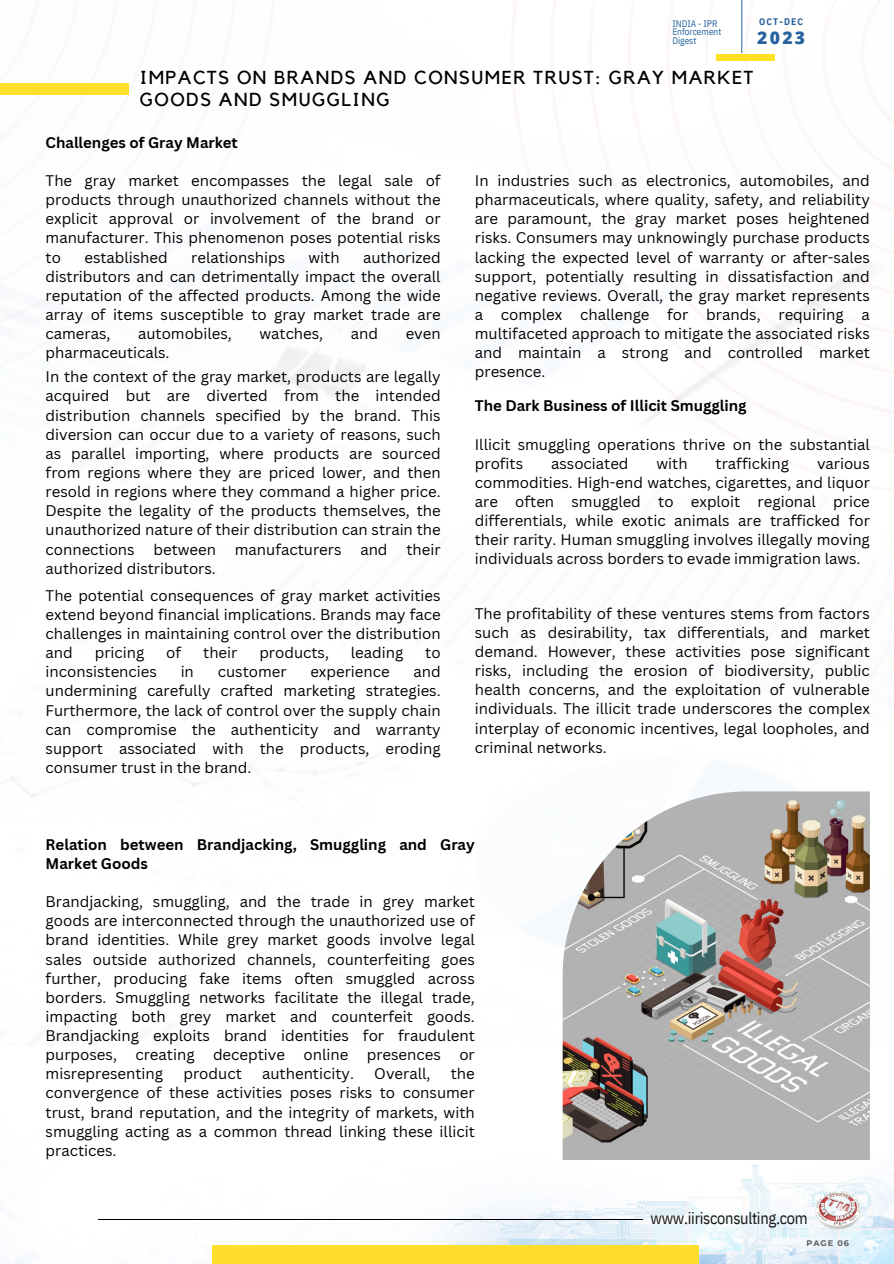
<style>
.page{position:relative;width:894px;height:1264px;background:#fff}
.page>*{position:absolute;margin:0;border:0;box-sizing:border-box;transform-origin:0 0}
.t1{font:18.75px/22.5px "Kollektif";letter-spacing:.075em;color:#000}
.t2{font:800 17.55px "Open Sans";color:#26629f}
.t3{font:16.35px "IBM Plex Sans Cond";letter-spacing:-.02em;color:#171615}
.t4{font:15px/19.2px "Canva Sans";color:#000;text-align:justify}
.t5{font:700 15px/19.2px "Canva Sans";color:#000}
.t6{font:700 9.6px "IBM Plex Sans Cond";letter-spacing:.12em;color:#26629f}
.t7{font:9.45px/8.4px "IBM Plex Sans Cond";color:#26629f}
.t8{font:700 8.1px "Montserrat";letter-spacing:.12em;color:#5c5c5c}
</style>
<div class="page">
<img style="left:0;top:1046px;width:893px;height:217px">
<svg style="left:580px;top:0;width:313px;height:422px"></svg>
<hr style="left:98px;top:1218px;width:544px;height:1px;background:#000">
<div style="left:212px;top:1245px;width:486px;height:18px;background:#ffdf2b"></div>
<hr style="left:741px;top:0;width:1px;height:53px;background:#26629f">
<div style="left:715px;top:55px;width:59px;height:6px;background:#ffe121"></div>
<div style="left:0;top:83px;width:129px;height:12px;background:#ffdf2b"></div>
<img style="left:562px;top:791px;width:307px;height:368px">
<img style="left:808px;top:1185px;width:61px;height:48px">
<p class="t6" style="left:759px;top:15px;width:45px">OCT-DEC</p>
<p class="t7" style="left:672px;top:19px;width:51px">INDIA - IPR<br>Enforcement<br>Digest</p>
<p class="t2" style="left:757px;top:25px;width:49px">2023</p>
<p class="t1" style="left:140px;top:67px;width:615px">IMPACTS ON BRANDS AND CONSUMER TRUST: GRAY MARKET<br>GOODS AND SMUGGLING</p>
<p class="t5" style="left:46px;top:132px;width:194px">Challenges of Gray Market</p>
<p class="t4" style="left:46px;top:170px;width:396px">The gray market encompasses the legal sale of products through unauthorized channels without the explicit approval or involvement of the brand or manufacturer. This phenomenon poses potential risks to</p>
<p class="t4" style="left:46px;top:247px;width:396px;text-indent:317px">authorized distributors and can detrimentally impact the overall reputation of the affected products. Among the wide array of items susceptible to gray market trade are cameras,</p>
<p class="t4" style="left:84px;top:247px;width:85px">established</p>
<p class="t4" style="left:191px;top:247px;width:95px">relationships</p>
<p class="t4" style="left:308px;top:247px;width:33px">with</p>
<p class="t4" style="left:138px;top:323px;width:95px">automobiles,</p>
<p class="t4" style="left:259px;top:323px;width:65px">watches,</p>
<p class="t4" style="left:351px;top:323px;width:29px">and</p>
<p class="t4" style="left:405px;top:323px;width:36px">even</p>
<p class="t4" style="left:46px;top:340px;width:396px;line-height:24.2px">pharmaceuticals.<br>In the context of the gray market, products are legally</p>
<p class="t4" style="left:46px;top:386px;width:396px">acquired but are diverted from the intended distribution channels specified by the brand. This diversion can occur due to a variety of reasons, such as parallel importing, where products are sourced from regions where they are priced lower, and then resold in regions where they command a higher price.<br>Despite the legality of the products themselves, the unauthorized nature of their distribution can strain the connections</p>
<p class="t4" style="left:153px;top:539px;width:64px">between</p>
<p class="t4" style="left:235px;top:539px;width:108px">manufacturers</p>
<p class="t4" style="left:360px;top:539px;width:29px">and</p>
<p class="t4" style="left:406px;top:539px;width:36px">their</p>
<p class="t4" style="left:46px;top:554px;width:396px;line-height:27px">authorized distributors.<br>The potential consequences of gray market activities</p>
<p class="t4" style="left:46px;top:604px;width:396px">extend beyond financial implications. Brands may face challenges in maintaining control over the distribution and</p>
<p class="t4" style="left:95px;top:642px;width:51px">pricing</p>
<p class="t4" style="left:166px;top:642px;width:16px">of</p>
<p class="t4" style="left:203px;top:642px;width:36px">their</p>
<p class="t4" style="left:259px;top:642px;width:71px">products,</p>
<p class="t4" style="left:351px;top:642px;width:54px">leading</p>
<p class="t4" style="left:425px;top:642px;width:17px">to</p>
<p class="t4" style="left:46px;top:661px;width:113px">inconsistencies</p>
<p class="t4" style="left:181px;top:661px;width:15px">in</p>
<p class="t4" style="left:218px;top:661px;width:70px">customer</p>
<p class="t4" style="left:310px;top:661px;width:81px">experience</p>
<p class="t4" style="left:46px;top:661px;width:396px;text-indent:368px">and undermining carefully crafted marketing strategies.<br>Furthermore, the lack of control over the supply chain can compromise the authenticity and warranty support associated with the products, eroding consumer trust in the brand.</p>
<p class="t4" style="left:474px;top:170px;width:396px">In industries such as electronics, automobiles, and pharmaceuticals, where quality, safety, and reliability are paramount, the gray market poses heightened risks. Consumers may unknowingly purchase products lacking the expected level of warranty or after-sales support, potentially resulting in dissatisfaction and negative reviews. Overall, the gray market represents a complex challenge for brands, requiring a multifaceted approach to mitigate the associated risks and maintain a strong and controlled market presence.</p>
<p class="t5" style="left:474px;top:396px;width:273px">The Dark Business of Illicit Smuggling</p>
<p class="t4" style="left:474px;top:434px;width:396px">Illicit smuggling operations thrive on the substantial profits</p>
<p class="t4" style="left:551px;top:453px;width:79px">associated</p>
<p class="t4" style="left:656px;top:453px;width:33px">with</p>
<p class="t4" style="left:715px;top:453px;width:75px">trafficking</p>
<p class="t4" style="left:474px;top:453px;width:396px;text-indent:342px">various commodities. High-end watches, cigarettes, and liquor are often smuggled to exploit regional price differentials, while exotic animals are trafficked for their rarity. Human smuggling involves illegally moving individuals across borders to evade immigration laws.</p>
<p class="t4" style="left:474px;top:603px;width:396px">The profitability of these ventures stems from factors such as desirability, tax differentials, and market demand. However, these activities pose significant risks, including the erosion of biodiversity, public health concerns, and the exploitation of vulnerable individuals. The illicit trade underscores the complex interplay of economic incentives, legal loopholes, and criminal networks.</p>
<p class="t5" style="left:46px;top:834px;width:430px">Relation between Brandjacking, Smuggling and Gray<br>Market Goods</p>
<p class="t4" style="left:46px;top:891px;width:430px">Brandjacking, smuggling, and the trade in grey market goods are interconnected through the unauthorized use of brand identities. While grey market goods involve legal sales outside authorized channels, counterfeiting goes further, producing fake items often smuggled across borders. Smuggling networks facilitate the illegal trade, impacting both grey market and counterfeit goods.<br>Brandjacking exploits brand identities for fraudulent purposes, creating deceptive online presences or misrepresenting</p>
<p class="t4" style="left:46px;top:1063px;width:430px;text-indent:405px">the convergence of these activities poses risks to consumer trust, brand reputation, and the integrity of markets, with smuggling acting as a common thread linking these illicit practices.</p>
<p class="t4" style="left:183px;top:1063px;width:60px">product</p>
<p class="t4" style="left:262px;top:1063px;width:93px">authenticity.</p>
<p class="t4" style="left:374px;top:1063px;width:58px">Overall,</p>
<p class="t3" style="left:650px;top:1206px;width:159px">www.iirisconsulting.com</p>
<p class="t8" style="left:806px;top:1237px;width:44px">PAGE 06</p>
</div>
